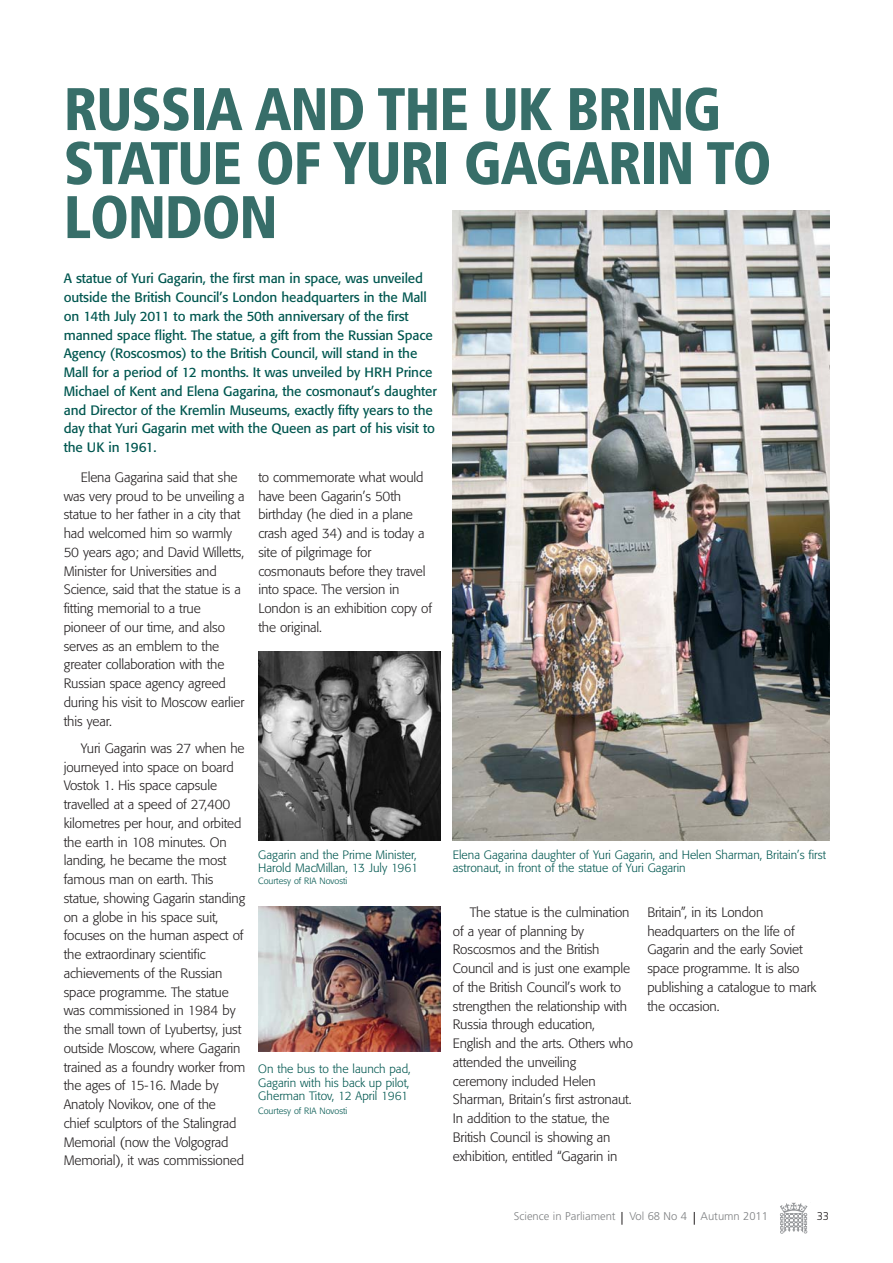
<style>
.page{position:relative;width:893px;height:1263px;background:#fff}
.page>*{position:absolute;margin:0;border:0;box-sizing:border-box;transform-origin:0 0}
.t1{font:900 condensed 60px/54px "Frutiger";letter-spacing:-.02em;color:#376e69;scale:.95 1}
.t2{font:300 13.5px/18.8px "Formata";letter-spacing:-.01em;color:#231f20}
.t3{font:13.5px/18.8px "Formata";letter-spacing:-.01em;color:#005750}
.t4{font:300 12px/13.5px "Formata";color:#005750}
.t5{font:300 11.25px "Frutiger";color:#808284}
.t6{font:300 11.25px "Frutiger";color:#231f20}
.t7{font:300 9px "Formata";color:#005750}
</style>
<div class="page">
<img style="left:258px;top:210px;width:572px;height:1024px">
<h1 class="t1" style="left:64px;top:87px;width:747px">RUSSIA AND THE UK BRING<br>STATUE OF YURI GAGARIN TO<br>LONDON</h1>
<p class="t3" style="left:64px;top:270px;width:375px">A statue of Yuri Gagarin, the first man in space, was unveiled outside the British Council’s London headquarters in the Mall on 14th July 2011 to mark the 50th anniversary of the first manned space flight. The statue, a gift from the Russian Space Agency (Roscosmos) to the British Council, will stand in the Mall for a period of 12 months. It was unveiled by HRH Prince Michael of Kent and Elena Gagarina, the cosmonaut’s daughter and Director of the Kremlin Museums, exactly fifty years to the day that Yuri Gagarin met with the Queen as part of his visit to the UK in 1961.</p>
<p class="t2" style="left:64px;top:469px;width:182px;text-indent:17px">Elena Gagarina said that she was very proud to be unveiling a statue to her father in a city that had welcomed him so warmly<br>50 years ago; and David Willetts,<br>Minister for Universities and<br>Science, said that the statue is a fitting memorial to a true pioneer of our time, and also serves as an emblem to the greater collaboration with the<br>Russian space agency agreed during his visit to Moscow earlier this year.</p>
<p class="t2" style="left:64px;top:740px;width:183px;text-indent:17px">Yuri Gagarin was 27 when he journeyed into space on board<br>Vostok 1. His space capsule travelled at a speed of 27,400 kilometres per hour, and orbited the earth in 108 minutes. On landing, he became the most famous man on earth. This statue, showing Gagarin standing on a globe in his space suit, focuses on the human aspect of the extraordinary scientific achievements of the Russian space programme. The statue was commissioned in 1984 by the small town of Lyubertsy, just outside Moscow, where Gagarin trained as a foundry worker from the ages of 15-16. Made by<br>Anatoly Novikov, one of the chief sculptors of the Stalingrad<br>Memorial (now the Volgograd<br>Memorial), it was commissioned</p>
<p class="t2" style="left:258px;top:469px;width:175px">to commemorate what would have been Gagarin’s 50th birthday (he died in a plane crash aged 34) and is today a site of pilgrimage for cosmonauts before they travel into space. The version in<br>London is an exhibition copy of the original.</p>
<p class="t4" style="left:258px;top:848px;width:161px">Gagarin and the Prime Minister,<br>Harold MacMillan, 13 July 1961</p>
<p class="t7" style="left:258px;top:877px;width:91px">Courtesy of RIA Novosti</p>
<p class="t4" style="left:258px;top:1063px;width:154px;text-align:justify">On the bus to the launch pad, Gagarin with his back up pilot, Gherman Titov, 12 April 1961</p>
<p class="t7" style="left:258px;top:1106px;width:91px">Courtesy of RIA Novosti</p>
<p class="t4" style="left:453px;top:848px;width:375px">Elena Gagarina daughter of Yuri Gagarin, and Helen Sharman, Britain’s first astronaut, in front of the statue of Yuri Gagarin</p>
<p class="t2" style="left:453px;top:904px;width:182px;text-indent:17px">The statue is the culmination of a year of planning by<br>Roscosmos and the British<br>Council and is just one example of the British Council’s work to strengthen the relationship with<br>Russia through education,<br>English and the arts. Others who attended the unveiling ceremony included Helen<br>Sharman, Britain’s first astronaut.<br>In addition to the statue, the<br>British Council is showing an exhibition, entitled “Gagarin in</p>
<p class="t2" style="left:647px;top:904px;width:171px">Britain”, in its London headquarters on the life of<br>Gagarin and the early Soviet space programme. It is also publishing a catalogue to mark the occasion.</p>
<p class="t5" style="left:514px;top:1212px;width:256px">Science in Parliament Vol 68 No 4 Autumn 2011</p>
<p class="t6" style="left:817px;top:1212px;width:14px">33</p>
</div>
